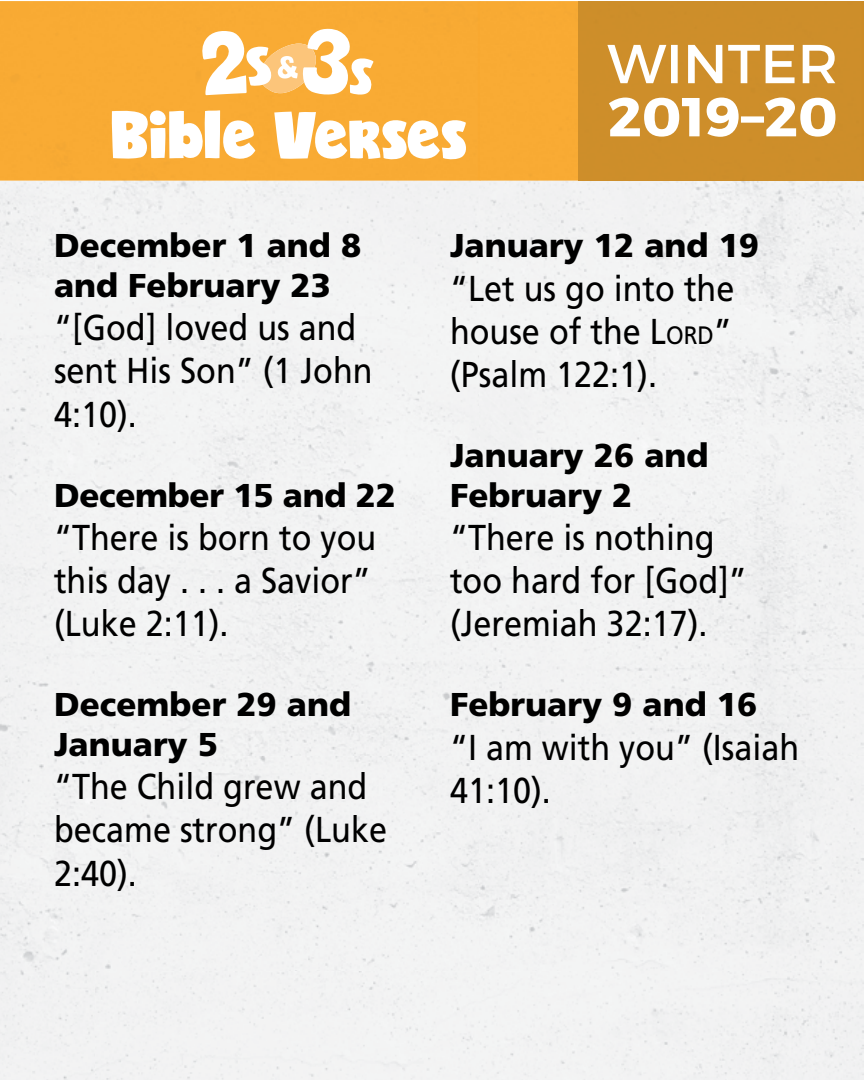
<style>
.page{position:relative;width:864px;height:1080px;background:#fff}
.page>*{position:absolute;margin:0;border:0;box-sizing:border-box;transform-origin:0 0}
.t1{font:63px "Candy";color:#fff}
.t2{font:36px/43.2px "Frutiger LT Std";color:#000;scale:.9 1}
.t3{font:900 33px/39.6px "Frutiger LT Std";color:#000}
.s1{font-size:25.2px}
</style>
<div class="page">
<div style="left:0;top:181px;width:96px;height:899px;background:#f2f2f2"></div>
<div style="left:96px;top:181px;width:768px;height:899px;background:#f2f2f3"></div>
<div style="left:0;top:1px;width:579px;height:180px;background:#f9ab34"></div>
<img style="left:672px;top:181px;width:192px;height:1px">
<div style="left:579px;top:1px;width:285px;height:180px;background:#ce8e2a"></div>
<img style="left:272px;top:44px;width:6px;height:49px">
<svg style="left:202px;top:31px;width:70px;height:64px"></svg>
<svg style="left:278px;top:29px;width:95px;height:66px"></svg>
<svg style="left:609px;top:98px;width:226px;height:39px"></svg>
<svg style="left:607px;top:45px;width:228px;height:38px"></svg>
<h1 class="t1" style="left:112px;top:107px;width:357px">Bible Verses</h1>
<p class="t3" style="left:54px;top:226px;width:309px">December 1 and 8 and February 23</p>
<p class="t2" style="left:54px;top:306px;width:356px">“[God] loved us and sent His Son” (1 John<br>4:10).</p>
<p class="t3" style="left:54px;top:475px;width:344px">December 15 and 22</p>
<p class="t2" style="left:54px;top:516px;width:360px">“There is born to you this day . . . a Savior” (Luke 2:11).</p>
<p class="t3" style="left:54px;top:685px;width:299px">December 29 and<br>January 5</p>
<p class="t2" style="left:54px;top:765px;width:372px">“The Child grew and became strong” (Luke<br>2:40).</p>
<p class="t3" style="left:450px;top:226px;width:311px">January 12 and 19</p>
<p class="t2" style="left:450px;top:267px;width:318px;text-align:justify">“Let us go into the house of the L<span class="s1">ORD</span>” (Psalm 122:1).</p>
<p class="t3" style="left:450px;top:436px;width:260px">January 26 and<br>February 2</p>
<p class="t2" style="left:450px;top:516px;width:332px">“There is nothing too hard for [God]” (Jeremiah 32:17).</p>
<p class="t3" style="left:450px;top:685px;width:309px">February 9 and 16</p>
<p class="t2" style="left:450px;top:726px;width:390px">“I am with you” (Isaiah<br>41:10).</p>
</div>
